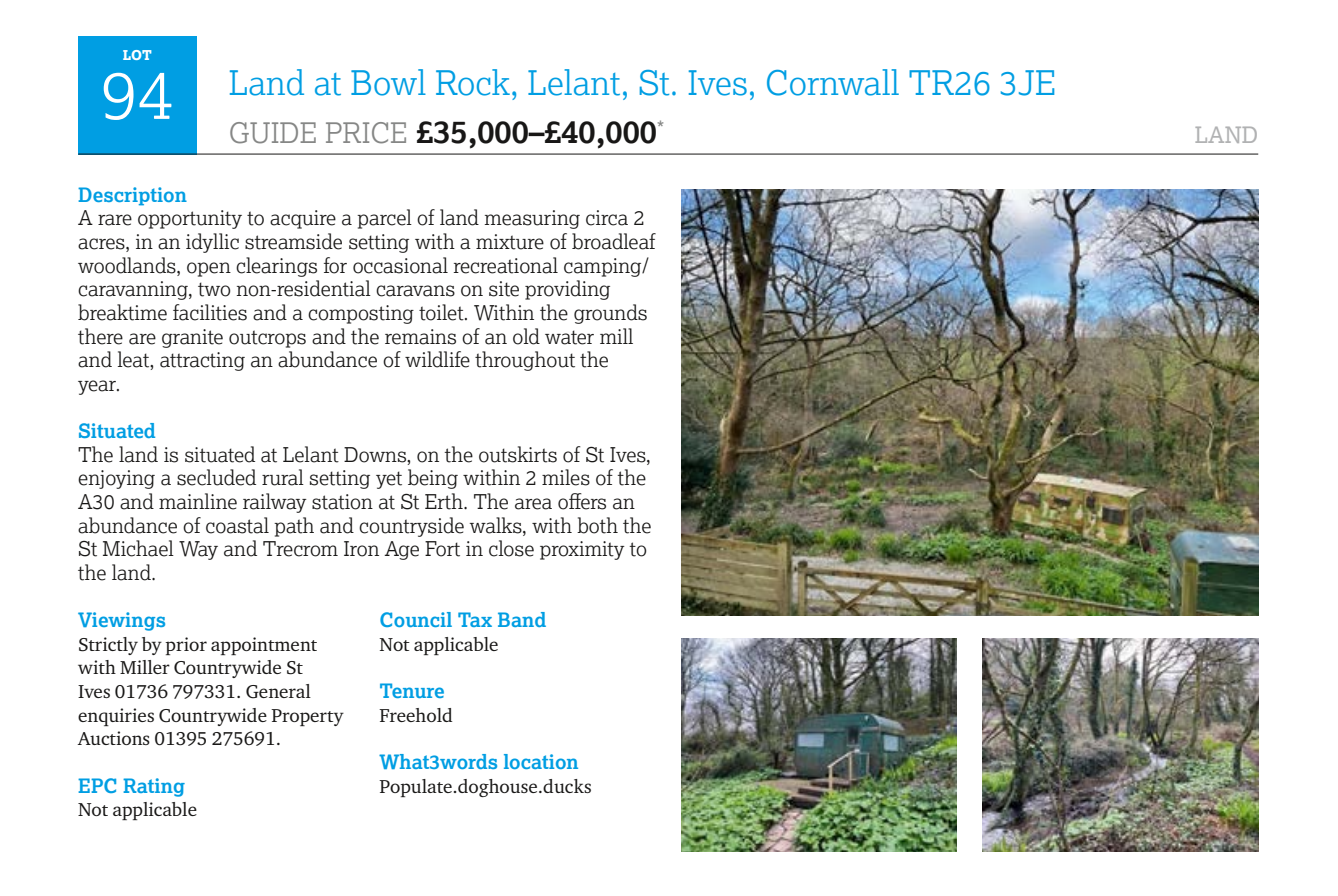
<style>
.page{position:relative;width:1338px;height:896px;background:#fff}
.page>*{position:absolute;margin:0;border:0;box-sizing:border-box;transform-origin:0 0}
.t1{font:300 67.5px "Lexia";color:#fff}
.t2{font:300 33.75px "Lexia";color:#009ee3}
.t3{font:700 31.5px "Lexia";color:#181716}
.t4{font:22.5px "Lexia";color:#b1b2b3}
.t5{font:300 20.25px/23.6px "Lexia";color:#181716}
.t6{font:700 19.8px "Lexia";color:#009ee3}
.t7{font:19.12px/23.6px "Charter ITC Pro";color:#181716}
.t8{font:800 13.5px "Lexia";color:#fff}
.s1{font-weight:300;font-size:28.12px;color:#868786}
</style>
<div class="page">
<div style="left:78px;top:36px;width:118px;height:118px;background:#009ee3"></div>
<hr style="left:78px;top:154px;width:1180px;height:1px;background:#181716">
<img style="left:681px;top:190px;width:577px;height:425px">
<img style="left:982px;top:639px;width:276px;height:212px">
<img style="left:681px;top:639px;width:276px;height:212px">
<p class="t8" style="left:123px;top:46px;width:31px">LOT</p>
<h1 class="t1" style="left:101px;top:52px;width:75px">94</h1>
<h2 class="t2" style="left:229px;top:62px;width:829px">Land at Bowl Rock, Lelant, St. Ives, Cornwall TR26 3JE</h2>
<h3 class="t3" style="left:229px;top:111px;width:437px"><span class="s1">GUIDE PRICE</span> £35,000–£40,000<sup>*</sup></h3>
<p class="t6" style="left:78px;top:182px;width:110px">Description</p>
<p class="t5" style="left:78px;top:205px;width:579px">A rare opportunity to acquire a parcel of land measuring circa 2 acres, in an idyllic streamside setting with a mixture of broadleaf woodlands, open clearings for occasional recreational camping/ caravanning, two non-residential caravans on site providing breaktime facilities and a composting toilet. Within the grounds there are granite outcrops and the remains of an old water mill and leat, attracting an abundance of wildlife throughout the year.</p>
<p class="t6" style="left:78px;top:418px;width:79px">Situated</p>
<p class="t5" style="left:78px;top:442px;width:575px">The land is situated at Lelant Downs, on the outskirts of St Ives, enjoying a secluded rural setting yet being within 2 miles of the A30 and mainline railway station at St Erth. The area offers an abundance of coastal path and countryside walks, with both the St Michael Way and Trecrom Iron Age Fort in close proximity to the land.</p>
<p class="t6" style="left:78px;top:607px;width:89px">Viewings</p>
<p class="t7" style="left:78px;top:632px;width:266px">Strictly by prior appointment with Miller Countrywide St<br>Ives 01736 797331. General enquiries Countrywide Property<br>Auctions 01395 275691.</p>
<p class="t6" style="left:78px;top:772px;width:108px">EPC Rating</p>
<p class="t7" style="left:78px;top:797px;width:120px">Not applicable</p>
<p class="t6" style="left:380px;top:607px;width:168px">Council Tax Band</p>
<p class="t7" style="left:380px;top:632px;width:120px">Not applicable</p>
<p class="t6" style="left:380px;top:678px;width:67px">Tenure</p>
<p class="t7" style="left:380px;top:703px;width:75px">Freehold</p>
<p class="t6" style="left:380px;top:749px;width:201px">What3words location</p>
<p class="t7" style="left:380px;top:773px;width:213px">Populate.doghouse.ducks</p>
<p class="t4" style="left:1195px;top:120px;width:65px">LAND</p>
</div>
